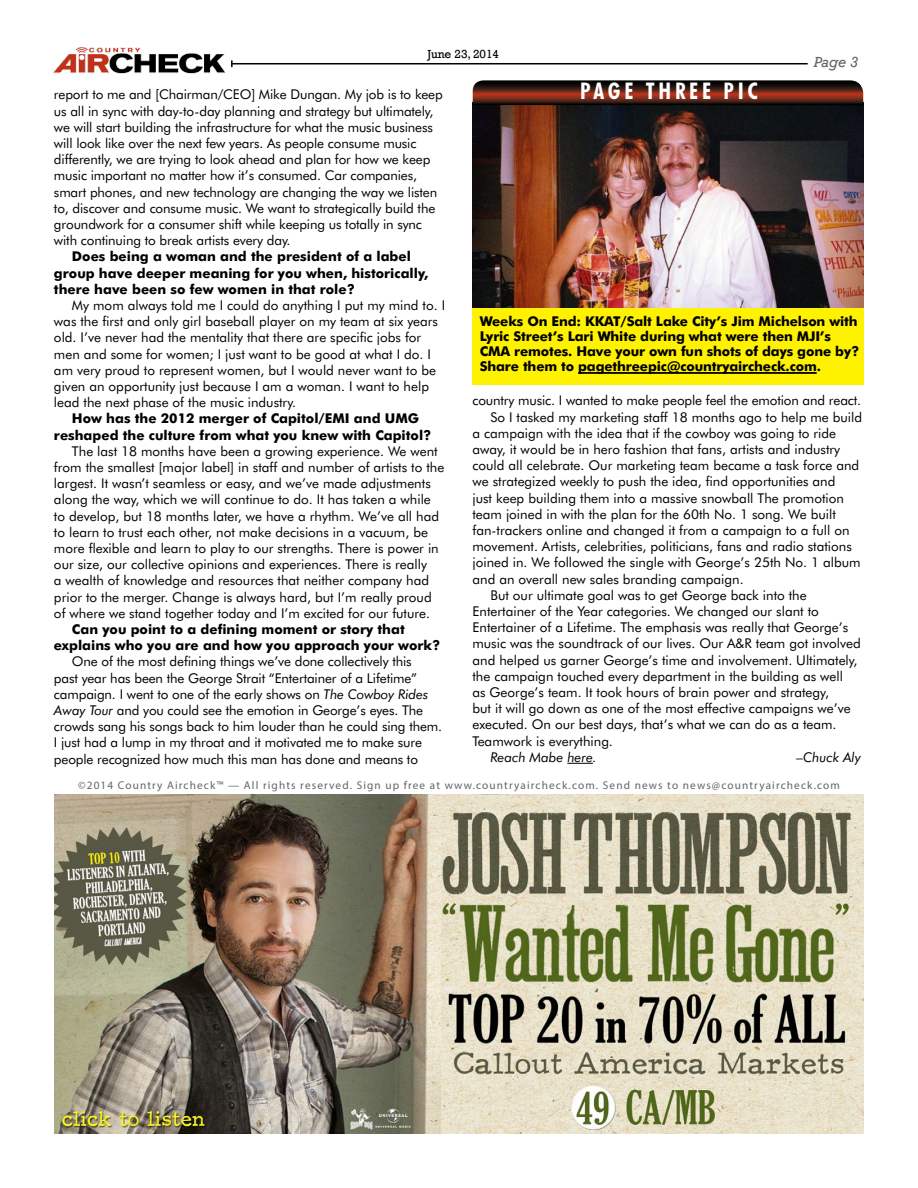
<style>
.page{position:relative;width:918px;height:1188px;background:#fff}
.page>*{position:absolute;margin:0;border:0;box-sizing:border-box;transform-origin:0 0}
.t1{font:700 condensed 22.95px "Futura BT";letter-spacing:.16em;color:#fff}
.t2{font:italic 15px "Rockwell";color:#636466}
.t3{font:13.5px/16.2px "Futura BT";color:#000}
.t4{font:700 13.5px/16.2px "Futura BT";color:#000}
.t5{font:italic 13.5px "Futura BT";color:#000}
.t6{font:12px "Rockwell";color:#000}
.t7{font:11.25px "Myriad Pro";letter-spacing:.1em;color:#636466}
.s1{font-style:italic}
</style>
<div class="page">
<img style="left:472px;top:103px;width:392px;height:205px">
<svg style="left:473px;top:80px;width:390px;height:25px;background:#502117"></svg>
<div style="left:472px;top:308px;width:392px;height:76px;background:#fff200"></div>
<hr style="left:578px;top:372px;width:239px;height:2px;background:#000">
<svg style="left:567px;top:763px;width:26px;height:1px"></svg>
<img style="left:53px;top:47px;width:173px;height:27px">
<hr style="left:232px;top:63px;width:576px;height:1px;background:#000">
<svg style="left:231px;top:60px;width:2px;height:7px"></svg>
<img style="left:54px;top:795px;width:810px;height:339px">
<p class="t6" style="left:427px;top:47px;width:73px">June 23, 2014</p>
<p class="t2" style="left:814px;top:53px;width:46px">Page 3</p>
<p class="t3" style="left:54px;top:86px;width:390px">report to me and [Chairman/CEO] Mike Dungan. My job is to keep us all in sync with day-to-day planning and strategy but ultimately, we will start building the infrastructure for what the music business will look like over the next few years. As people consume music differently, we are trying to look ahead and plan for how we keep music important no matter how it’s consumed. Car companies, smart phones, and new technology are changing the way we listen to, discover and consume music. We want to strategically build the groundwork for a consumer shift while keeping us totally in sync with continuing to break artists every day.</p>
<p class="t4" style="left:54px;top:248px;width:376px;text-indent:18px">Does being a woman and the president of a label group have deeper meaning for you when, historically, there have been so few women in that role?</p>
<p class="t3" style="left:54px;top:297px;width:393px;text-indent:18px">My mom always told me I could do anything I put my mind to. I was the first and only girl baseball player on my team at six years old. I’ve never had the mentality that there are specific jobs for men and some for women; I just want to be good at what I do. I am very proud to represent women, but I would never want to be given an opportunity just because I am a woman. I want to help lead the next phase of the music industry.</p>
<p class="t4" style="left:54px;top:410px;width:379px;text-align:center">How has the 2012 merger of Capitol/EMI and UMG reshaped the culture from what you knew with Capitol?</p>
<p class="t3" style="left:54px;top:443px;width:392px;text-indent:18px">The last 18 months have been a growing experience. We went from the smallest [major label] in staff and number of artists to the largest. It wasn’t seamless or easy, and we’ve made adjustments along the way, which we will continue to do. It has taken a while to develop, but 18 months later, we have a rhythm. We’ve all had to learn to trust each other, not make decisions in a vacuum, be more flexible and learn to play to our strengths. There is power in our size, our collective opinions and experiences. There is really<br>a wealth of knowledge and resources that neither company had prior to the merger. Change is always hard, but I’m really proud of where we stand together today and I’m excited for our future.</p>
<p class="t4" style="left:54px;top:621px;width:388px;text-indent:18px">Can you point to a defining moment or story that explains who you are and how you approach your work?</p>
<p class="t3" style="left:54px;top:653px;width:390px;text-indent:18px">One of the most defining things we’ve done collectively this<br>past year has been the George Strait “Entertainer of a Lifetime” campaign. I went to one of the early shows on <span class="s1">The Cowboy Rides Away Tour</span> and you could see the emotion in George’s eyes. The crowds sang his songs back to him louder than he could sing them.<br>I just had a lump in my throat and it motivated me to make sure people recognized how much this man has done and means to</p>
<h1 class="t1" style="left:580px;top:77px;width:179px">PAGE THREE PIC</h1>
<p class="t4" style="left:480px;top:314px;width:381px;line-height:15px">Weeks On End: KKAT/Salt Lake City’s Jim Michelson with Lyric Street’s Lari White during what were then MJI’s CMA remotes. Have your own fun shots of days gone by?<br>Share them to pagethreepic@countryaircheck.com.</p>
<p class="t3" style="left:472px;top:392px;width:390px">country music. I wanted to make people feel the emotion and react.</p>
<p class="t3" style="left:490px;top:409px;width:373px">So I tasked my marketing staff 18 months ago to help me build</p>
<p class="t3" style="left:472px;top:425px;width:365px">a campaign with the idea that if the cowboy was going to ride</p>
<p class="t3" style="left:472px;top:441px;width:369px">away, it would be in hero fashion that fans, artists and industry</p>
<p class="t3" style="left:472px;top:457px;width:388px">could all celebrate. Our marketing team became a task force and</p>
<p class="t3" style="left:472px;top:473px;width:365px">we strategized weekly to push the idea, find opportunities and</p>
<p class="t3" style="left:472px;top:490px;width:373px">just keep building them into a massive snowball The promotion</p>
<p class="t3" style="left:472px;top:506px;width:365px">team joined in with the plan for the 60th No. 1 song. We built</p>
<p class="t3" style="left:472px;top:522px;width:379px">fan-trackers online and changed it from a campaign to a full on</p>
<p class="t3" style="left:472px;top:538px;width:381px">movement. Artists, celebrities, politicians, fans and radio stations</p>
<p class="t3" style="left:472px;top:554px;width:390px">joined in. We followed the single with George’s 25th No. 1 album</p>
<p class="t3" style="left:472px;top:571px;width:273px">and an overall new sales branding campaign.</p>
<p class="t3" style="left:490px;top:587px;width:318px">But our ultimate goal was to get George back into the</p>
<p class="t3" style="left:472px;top:603px;width:348px">Entertainer of the Year categories. We changed our slant to</p>
<p class="t3" style="left:472px;top:619px;width:377px">Entertainer of a Lifetime. The emphasis was really that George’s</p>
<p class="t3" style="left:472px;top:635px;width:390px">music was the soundtrack of our lives. Our A&amp;R team got involved</p>
<p class="t3" style="left:472px;top:652px;width:387px">and helped us garner George’s time and involvement. Ultimately,</p>
<p class="t3" style="left:472px;top:668px;width:372px">the campaign touched every department in the building as well</p>
<p class="t3" style="left:472px;top:684px;width:358px">as George’s team. It took hours of brain power and strategy,</p>
<p class="t3" style="left:472px;top:700px;width:380px">but it will go down as one of the most effective campaigns we’ve</p>
<p class="t3" style="left:472px;top:716px;width:366px">executed. On our best days, that’s what we can do as a team.</p>
<p class="t3" style="left:472px;top:733px;width:142px">Teamwork is everything.</p>
<p class="t5" style="left:490px;top:749px;width:108px">Reach Mabe here.</p>
<p class="t5" style="left:796px;top:749px;width:66px">–Chuck Aly</p>
<p class="t7" style="left:78px;top:778px;width:763px">©2014 Country Aircheck™ — All rights reserved. Sign up free at www.countryaircheck.com. Send news to news@countryaircheck.com</p>
</div>
